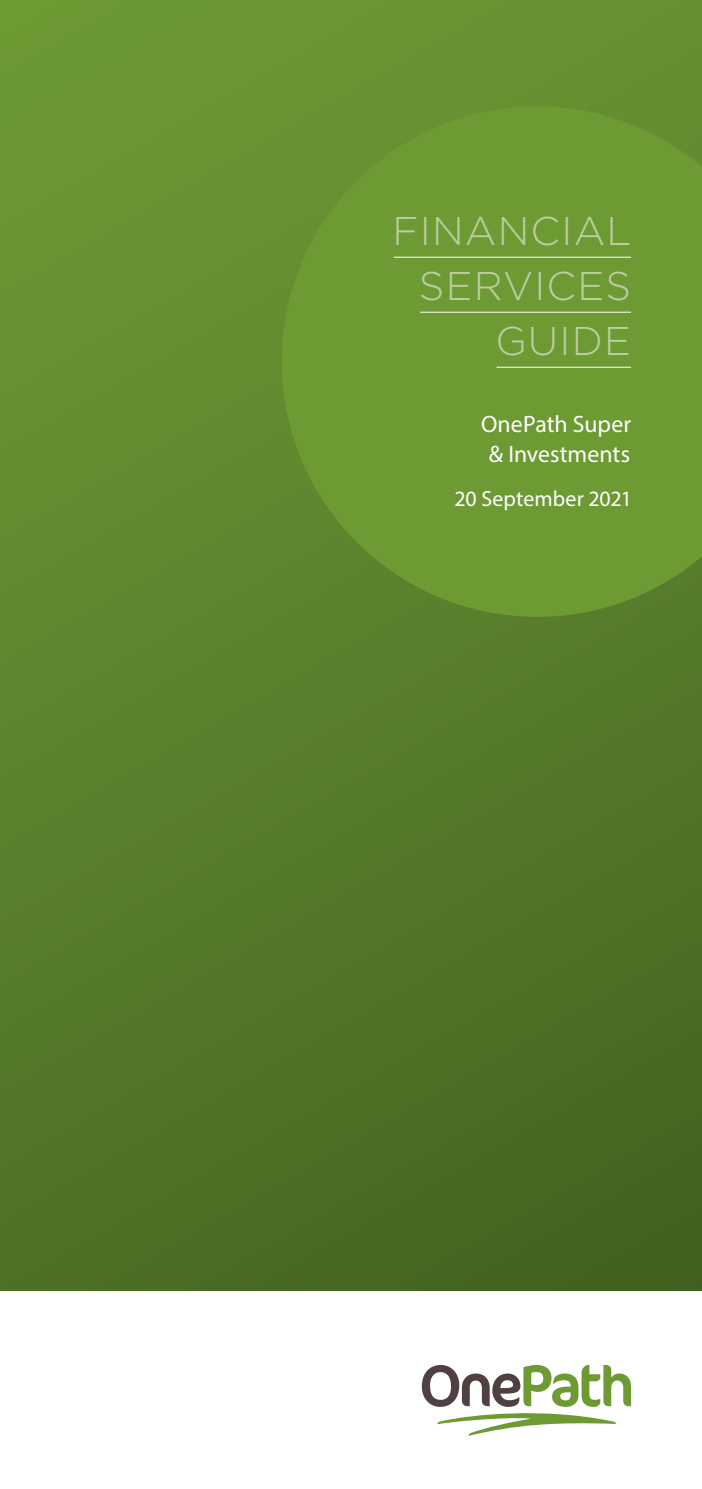
<style>
.page{position:relative;width:702px;height:1489px;background:#fff}
.page>*{position:absolute;margin:0;border:0;box-sizing:border-box;transform-origin:0 0}
.OP_16_Cover_DL_Headl{font:300 40px "Gotham";letter-spacing:.03em;color:#bdcea1}
.OP_16_Cover_DL_Descr{font:23.75px/30px "Myriad Pro";color:#fff;text-align:center}
.OP_16_Cover_DL_Date{font:22px "Myriad Pro";letter-spacing:.005em;color:#fff}
</style>
<div class="page">
<div style="left:0;top:0;width:702px;height:1290px;background:linear-gradient(to bottom,#6f9b35,#486824)"></div>
<svg style="left:282px;top:106px;width:420px;height:511px;background:#6c9733"></svg>
<svg style="left:422px;top:1364px;width:209px;height:71px"></svg>
<hr style="left:393px;top:257px;width:238px;height:1px;background:#fff">
<hr style="left:420px;top:312px;width:211px;height:1px;background:#fff">
<hr style="left:496px;top:367px;width:135px;height:1px;background:#fff">
<p class="OP_16_Cover_DL_Headl" style="left:392px;top:206px;width:240px">FINANCIAL</p>
<p class="OP_16_Cover_DL_Headl" style="left:419px;top:261px;width:213px">SERVICES</p>
<p class="OP_16_Cover_DL_Headl" style="left:495px;top:316px;width:137px">GUIDE</p>
<p class="OP_16_Cover_DL_Descr" style="left:481px;top:408px;width:152px">OnePath Super &amp; Investments</p>
<p class="OP_16_Cover_DL_Date" style="left:454px;top:485px;width:179px">20 September 2021</p>
</div>
